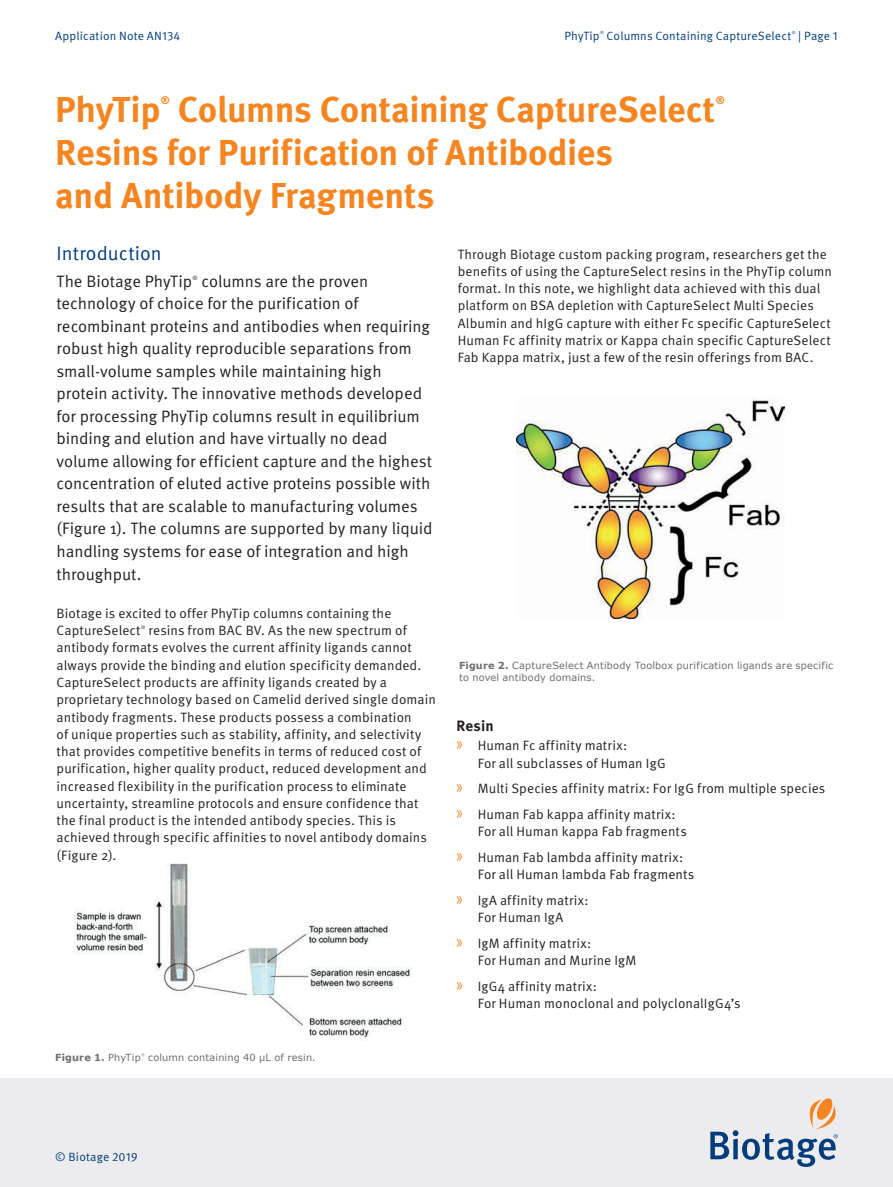
<style>
.page{position:relative;width:893px;height:1187px;background:#fff}
.page>*{position:absolute;margin:0;border:0;box-sizing:border-box;transform-origin:0 0}
.t1{font:700 36px/43.2px "Meta OT";letter-spacing:-.01em;color:#f58520}
.t2{font:19.5px "Meta OT Norm";letter-spacing:.005em;color:#013c7b}
.t3{font:16.5px/22.5px "Meta OT Norm";letter-spacing:-.005em;color:#231f20}
.t4{font:700 15px "Meta OT";letter-spacing:.01em;color:#231f20}
.t5{font:13.5px/17.2px "Meta OT Norm";letter-spacing:.005em;color:#231f20}
.t6{font:12px "Meta OT Norm";letter-spacing:.01em;color:#013c7b}
.t7{font:700 10.8px "Meta OT";color:#f58520}
.t8{font:9.75px/12px "Verdana";letter-spacing:.02em;color:#6c6d70}
.t9{font:700 9.75px "Verdana";letter-spacing:.015em;color:#6c6d70}
.t10{font:6px "Meta OT Norm";color:#231f20}
.t11{font:4.8px "Meta OT Norm";color:#231f20}
.t12{font:4.35px "Meta OT Norm";color:#013c7b}
.t13{font:3.45px "Verdana";color:#6c6d70}
.s1{font-weight:400}
.s2{font-weight:700}
.s3{font-family:"Myriad Pro";font-size:20.25px;color:#f58520}
</style>
<div class="page">
<div style="left:0;top:1078px;width:893px;height:108px;background:#ececee"></div>
<svg style="left:710px;top:1098px;width:128px;height:68px"></svg>
<img style="left:74px;top:863px;width:338px;height:178px">
<img style="left:516px;top:398px;width:269px;height:220px">
<p class="t6" style="left:55px;top:29px;width:127px">Application Note AN134</p>
<p class="t6" style="left:564px;top:29px;width:37px">PhyTip</p>
<p class="t12" style="left:600px;top:30px;width:5px">®</p>
<p class="t6" style="left:607px;top:29px;width:186px">Columns Containing CaptureSelect</p>
<p class="t12" style="left:792px;top:30px;width:5px">®</p>
<p class="t6" style="left:798px;top:29px;width:41px">| Page 1</p>
<h1 class="t1" style="left:55px;top:89px;width:107px">PhyTip</h1>
<p class="t7" style="left:161px;top:94px;width:11px">®</p>
<h1 class="t1" style="left:178px;top:89px;width:539px">Columns Containing CaptureSelect</h1>
<p class="t7" style="left:716px;top:94px;width:11px">®</p>
<h1 class="t1" style="left:55px;top:132px;width:559px">Resins for Purification of Antibodies and Antibody Fragments</h1>
<h2 class="t2" style="left:57px;top:242px;width:107px">Introduction</h2>
<p class="t3" style="left:57px;top:270px;width:137px">The Biotage PhyTip</p>
<p class="t10" style="left:192px;top:274px;width:7px">®</p>
<p class="t3" style="left:57px;top:270px;width:377px;text-indent:145px">columns are the proven technology of choice for the purification of recombinant proteins and antibodies when requiring robust high quality reproducible separations from small-volume samples while maintaining high protein activity. The innovative methods developed for processing PhyTip columns result in equilibrium binding and elution and have virtually no dead volume allowing for efficient capture and the highest concentration of eluted active proteins possible with results that are scalable to manufacturing volumes (Figure 1). The columns are supported by many liquid handling systems for ease of integration and high throughput.</p>
<p class="t5" style="left:57px;top:605px;width:336px">Biotage is excited to offer PhyTip columns containing the<br>CaptureSelect</p>
<p class="t5" style="left:57px;top:622px;width:381px;text-indent:92px">resins from BAC BV. As the new spectrum of antibody formats evolves the current affinity ligands cannot always provide the binding and elution specificity demanded.<br>CaptureSelect products are affinity ligands created by a proprietary technology based on Camelid derived single domain antibody fragments. These products possess a combination<br>of unique properties such as stability, affinity, and selectivity that provides competitive benefits in terms of reduced cost of purification, higher quality product, reduced development and increased flexibility in the purification process to eliminate uncertainty, streamline protocols and ensure confidence that the final product is the intended antibody species. This is achieved through specific affinities to novel antibody domains (Figure 2).</p>
<p class="t11" style="left:141px;top:624px;width:6px">®</p>
<p class="t9" style="left:55px;top:1050px;width:87px">Figure 1. <span class="s1">PhyTip</span></p>
<p class="t13" style="left:141px;top:1051px;width:5px">®</p>
<p class="t8" style="left:148px;top:1051px;width:169px">column containing 40 µL of resin.</p>
<p class="t5" style="left:458px;top:245px;width:376px">Through Biotage custom packing program, researchers get the benefits of using the CaptureSelect resins in the PhyTip column format. In this note, we highlight data achieved with this dual platform on BSA depletion with CaptureSelect Multi Species Albumin and hIgG capture with either Fc specific CaptureSelect Human Fc affinity matrix or Kappa chain specific CaptureSelect Fab Kappa matrix, just a few of the resin offerings from BAC.</p>
<p class="t8" style="left:459px;top:659px;width:376px"><span class="s2">Figure 2.</span> CaptureSelect Antibody Toolbox purification ligands are specific to novel antibody domains.</p>
<p class="t4" style="left:456px;top:717px;width:39px">Resin</p>
<p class="t5" style="left:478px;top:737px;width:190px;text-indent:-21px"><span class="s3">»</span> Human Fc affinity matrix:<br>For all subclasses of Human IgG</p>
<p class="t5" style="left:456px;top:776px;width:370px;line-height:25.8px"><span class="s3">»</span> Multi Species affinity matrix: For IgG from multiple species <span class="s3">»</span> Human Fab kappa affinity matrix:</p>
<p class="t5" style="left:456px;top:819px;width:232px;line-height:25.8px;text-align:right">For all Human kappa Fab fragments<br><span class="s3">»</span> Human Fab lambda affinity matrix:</p>
<p class="t5" style="left:456px;top:862px;width:239px;line-height:25.8px;text-indent:21px">For all Human lambda Fab fragments <span class="s3">»</span> IgA affinity matrix:</p>
<p class="t5" style="left:456px;top:905px;width:136px;line-height:25.8px;text-align:center">For Human IgA<br><span class="s3">»</span> IgM affinity matrix:</p>
<p class="t5" style="left:456px;top:948px;width:181px;line-height:25.8px;text-indent:21px">For Human and Murine IgM <span class="s3">»</span> IgG4 affinity matrix:</p>
<p class="t5" style="left:478px;top:995px;width:264px">For Human monoclonal and polyclonalIgG4’s</p>
<p class="t6" style="left:55px;top:1149px;width:84px">© Biotage 2019</p>
</div>
